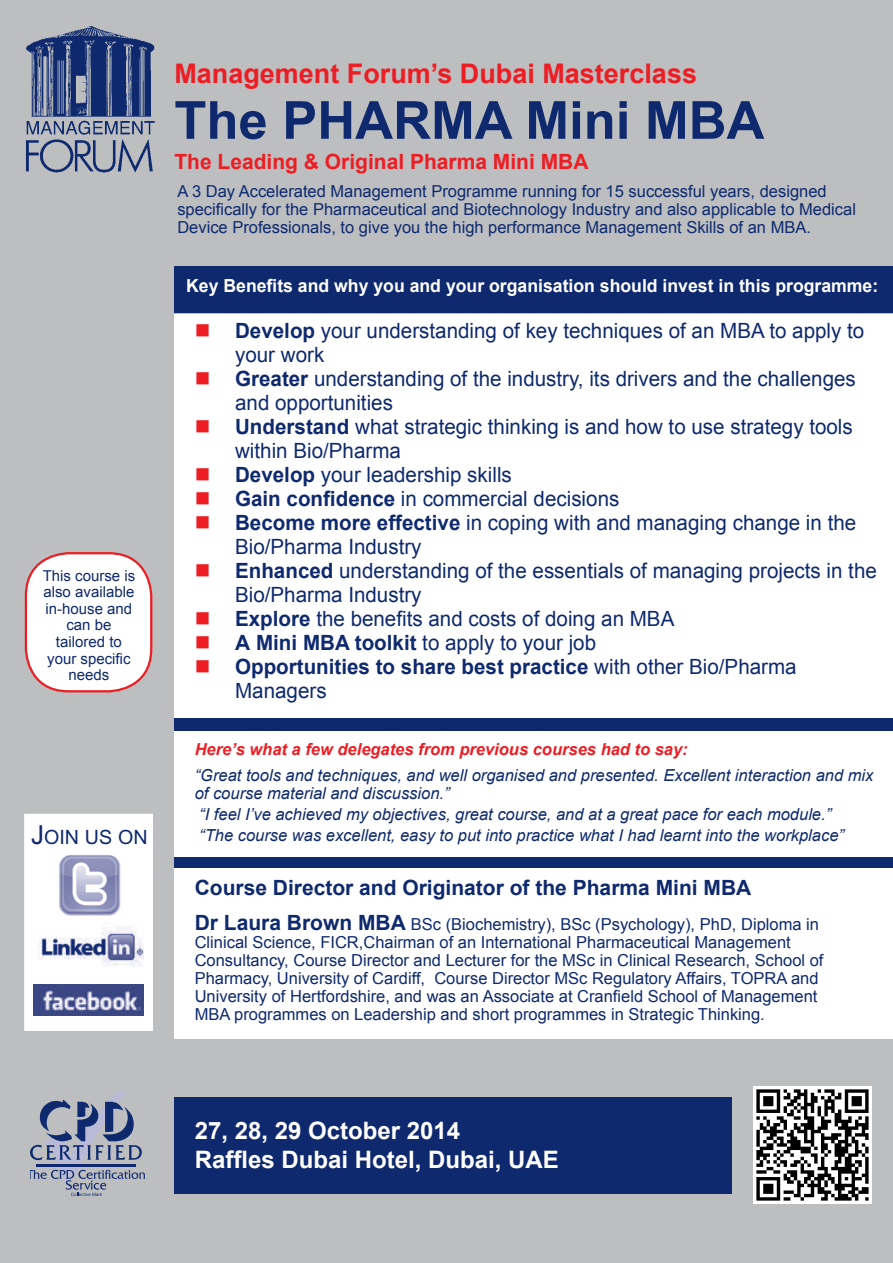
<style>
.page{position:relative;width:893px;height:1263px;background:#bcbec0}
.page>*{position:absolute;margin:0;border:0;box-sizing:border-box;transform-origin:0 0}
.t1{font:700 52.5px "Arial";color:#0e296e}
.t2{font:700 27px "Arial";color:#ed1d24}
.t3{font:700 24px/28.8px "Arial";color:#fff}
.t4{font:21px/24px "Arial";color:#0e296e}
.t5{font:700 21px/24px "Arial";color:#0e296e}
.t6{font:700 21px "Arial";color:#ed1d24}
.t7{font:19.65px "Arial";color:#0e296e}
.t8{font:700 18px "Arial";color:#fff}
.t9{font:16.5px/18px "Arial";color:#0e296e}
.t10{font:italic 16.5px/18px "Arial";color:#0e296e}
.t11{font:italic 700 16.5px "Arial";color:#ed1d24}
.t12{font:15px/16.5px "Arial";color:#0e296e;text-align:center}
.s1{font-size:26.25px}
.s2{color:#ed1d24}
.s3{font-weight:700}
.s4{font-weight:400}
.s5{font-weight:700;font-size:21px}
</style>
<div class="page">
<div style="left:174px;top:1097px;width:557px;height:96px;background:#0e296e"></div>
<div style="left:174px;top:266px;width:719px;height:47px;background:#0e296e"></div>
<div style="left:174px;top:314px;width:719px;height:406px;background:#fff"></div>
<div style="left:174px;top:856px;width:719px;height:12px;background:#0e296e"></div>
<div style="left:174px;top:868px;width:719px;height:171px;background:#fff"></div>
<img style="left:26px;top:26px;width:129px;height:147px">
<svg style="left:24px;top:814px;width:129px;height:217px;background:#d7d9e6"></svg>
<svg style="left:30px;top:1091px;width:115px;height:105px"></svg>
<div style="left:26px;top:553px;width:125px;height:138px;background:#fff;border-radius:43px"></div>
<div style="left:25px;top:552px;width:127px;height:140px;border:2px solid #ed1d24;border-radius:43px"></div>
<div style="left:174px;top:730px;width:719px;height:127px;background:#fff"></div>
<div style="left:174px;top:718px;width:719px;height:12px;background:#0e296e"></div>
<img style="left:754px;top:1086px;width:118px;height:118px">
<p class="t12" style="left:43px;top:568px;width:94px">This course is also available in-house and can be tailored to your specific needs</p>
<p class="t7" style="left:31px;top:826px;width:118px"><span class="s1">J</span>OIN US ON</p>
<h2 class="t2" style="left:174px;top:56px;width:524px">Management Forum’s Dubai Masterclass</h2>
<h1 class="t1" style="left:174px;top:86px;width:592px">The PHARMA Mini MBA</h1>
<p class="t6" style="left:174px;top:147px;width:416px">The Leading &amp; Original Pharma Mini MBA</p>
<p class="t9" style="left:177px;top:183px;width:680px">A 3 Day Accelerated Management Programme running for 15 successful years, designed specifically for the Pharmaceutical and Biotechnology Industry and also applicable to Medical<br>Device Professionals, to give you the high performance Management Skills of an MBA.</p>
<p class="t8" style="left:186px;top:274px;width:694px">Key Benefits and why you and your organisation should invest in this programme:</p>
<p class="t4" style="left:235px;top:319px;width:631px;text-indent:-40px"><span class="s2">■</span> <span class="s3">Develop</span> your understanding of key techniques of an MBA to apply to your work</p>
<p class="t4" style="left:235px;top:367px;width:622px;text-indent:-40px"><span class="s2">■</span> <span class="s3">Greater</span> understanding of the industry, its drivers and the challenges and opportunities</p>
<p class="t4" style="left:235px;top:415px;width:619px;text-indent:-40px"><span class="s2">■</span> <span class="s3">Understand</span> what strategic thinking is and how to use strategy tools within Bio/Pharma</p>
<p class="t4" style="left:195px;top:463px;width:319px"><span class="s2">■</span> <span class="s3">Develop</span> your leadership skills</p>
<p class="t4" style="left:195px;top:487px;width:426px"><span class="s2">■</span> <span class="s3">Gain confidence</span> in commercial decisions</p>
<p class="t4" style="left:235px;top:511px;width:623px;text-indent:-40px"><span class="s2">■</span> <span class="s3">Become more effective</span> in coping with and managing change in the<br>Bio/Pharma Industry</p>
<p class="t4" style="left:235px;top:559px;width:643px;text-indent:-40px"><span class="s2">■</span> <span class="s3">Enhanced</span> understanding of the essentials of managing projects in the<br>Bio/Pharma Industry</p>
<p class="t4" style="left:195px;top:607px;width:481px"><span class="s2">■</span> <span class="s3">Explore</span> the benefits and costs of doing an MBA</p>
<p class="t4" style="left:195px;top:631px;width:403px"><span class="s2">■</span> <span class="s3">A Mini MBA toolkit</span> to apply to your job</p>
<p class="t5" style="left:235px;top:655px;width:563px;text-indent:-40px"><span class="s2">■</span> Opportunities to share best practice <span class="s4">with other Bio/Pharma<br>Managers</span></p>
<p class="t11" style="left:195px;top:739px;width:495px">Here’s what a few delegates from previous courses had to say:</p>
<p class="t10" style="left:195px;top:766px;width:680px">“Great tools and techniques, and well organised and presented. Excellent interaction and mix of course material and discussion.”</p>
<p class="t10" style="left:199px;top:804px;width:646px;line-height:21px">“I feel I’ve achieved my objectives, great course, and at a great pace for each module.” “The course was excellent, easy to put into practice what I had learnt into the workplace”</p>
<p class="t5" style="left:195px;top:876px;width:558px">Course Director and Originator of the Pharma Mini MBA</p>
<p class="t9" style="left:195px;top:915px;width:630px"><span class="s5">Dr Laura Brown MBA</span> BSc (Biochemistry), BSc (Psychology), PhD, Diploma in Clinical Science, FICR,Chairman of an International Pharmaceutical Management Consultancy, Course Director and Lecturer for the MSc in Clinical Research, School of Pharmacy, University of Cardiff, Course Director MSc Regulatory Affairs, TOPRA and University of Hertfordshire, and was an Associate at Cranfield School of Management MBA programmes on Leadership and short programmes in Strategic Thinking.</p>
<h3 class="t3" style="left:195px;top:1117px;width:366px">27, 28, 29 October 2014<br>Raffles Dubai Hotel, Dubai, UAE</h3>
</div>
